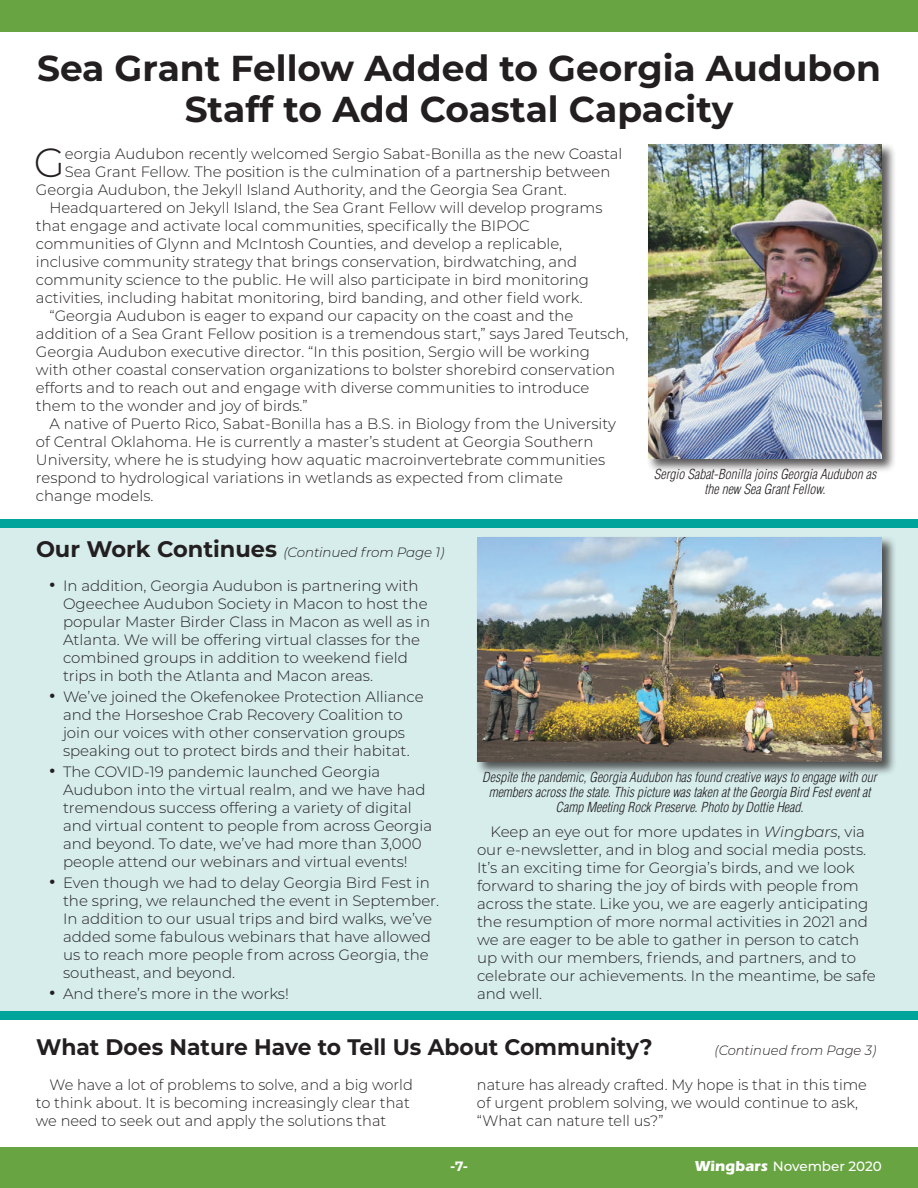
<style>
.page{position:relative;width:918px;height:1188px;background:#fff}
.page>*{position:absolute;margin:0;border:0;box-sizing:border-box;transform-origin:0 0}
.t1{font:300 40.65px "Montserrat";color:#231f20}
.t2{font:700 36px/40.5px "Montserrat";color:#231f20;text-align:center}
.t3{font:700 22.5px "Montserrat";color:#231f20}
.t4{font:300 15px/18px "Montserrat";color:#231f20}
.t5{font:italic 300 condensed 13.5px/15px "Helvetica";color:#231f20;text-align:center}
.t6{font:italic 300 13.5px "Montserrat";letter-spacing:-.01em;color:#231f20}
.t7{font:500 13.5px "Montserrat";color:#fff}
.t8{font:700 13.5px "Montserrat";color:#fff}
.s1{font-weight:700;font-style:normal;font-size:22.5px}
.s2{font-weight:800}
.s3{font-style:italic}
.s4{font-family:"Itc Eras";font-weight:700;font-size:15px}
</style>
<div class="page">
<div style="left:0;top:522px;width:918px;height:490px;background:#d6edeb"></div>
<div style="left:0;top:1148px;width:918px;height:40px;background:#69a442"></div>
<div style="left:0;top:0;width:918px;height:32px;background:#69a442"></div>
<div style="left:0;top:519px;width:918px;height:9px;background:#00a49a"></div>
<div style="left:0;top:1011px;width:918px;height:9px;background:#00a49a"></div>
<div style="left:475px;top:535px;width:422px;height:241px;background:#231f20;opacity:.75"></div>
<img style="left:477px;top:537px;width:405px;height:225px">
<div style="left:646px;top:142px;width:251px;height:332px;background:#231f20;opacity:.75"></div>
<img style="left:648px;top:144px;width:234px;height:315px">
<h2 class="t2" style="left:37px;top:47px;width:845px">Sea Grant Fellow Added to Georgia Audubon<br>Staff to Add Coastal Capacity</h2>
<h1 class="t1" style="left:34px;top:134px;width:33px">G</h1>
<p class="t4" style="left:65px;top:144px;width:559px">eorgia Audubon recently welcomed Sergio Sabat-Bonilla as the new Coastal</p>
<p class="t4" style="left:65px;top:162px;width:547px">Sea Grant Fellow. The position is the culmination of a partnership between</p>
<p class="t4" style="left:36px;top:180px;width:532px">Georgia Audubon, the Jekyll Island Authority, and the Georgia Sea Grant.</p>
<p class="t4" style="left:49px;top:198px;width:555px">Headquartered on Jekyll Island, the Sea Grant Fellow will develop programs</p>
<p class="t4" style="left:36px;top:216px;width:495px">that engage and activate local communities, specifically the BIPOC</p>
<p class="t4" style="left:36px;top:234px;width:528px">communities of Glynn and McIntosh Counties, and develop a replicable,</p>
<p class="t4" style="left:36px;top:252px;width:543px">inclusive community strategy that brings conservation, birdwatching, and</p>
<p class="t4" style="left:36px;top:270px;width:555px">community science to the public. He will also participate in bird monitoring</p>
<p class="t4" style="left:36px;top:288px;width:548px">activities, including habitat monitoring, bird banding, and other field work.</p>
<p class="t4" style="left:49px;top:306px;width:526px">“Georgia Audubon is eager to expand our capacity on the coast and the</p>
<p class="t4" style="left:36px;top:324px;width:594px">addition of a Sea Grant Fellow position is a tremendous start,” says Jared Teutsch,</p>
<p class="t4" style="left:36px;top:342px;width:555px">Georgia Audubon executive director. “In this position, Sergio will be working</p>
<p class="t4" style="left:36px;top:360px;width:581px">with other coastal conservation organizations to bolster shorebird conservation</p>
<p class="t4" style="left:36px;top:378px;width:555px">efforts and to reach out and engage with diverse communities to introduce</p>
<p class="t4" style="left:36px;top:396px;width:273px">them to the wonder and joy of birds.”</p>
<p class="t4" style="left:49px;top:414px;width:568px">A native of Puerto Rico, Sabat-Bonilla has a B.S. in Biology from the University</p>
<p class="t4" style="left:36px;top:432px;width:559px">of Central Oklahoma. He is currently a master’s student at Georgia Southern</p>
<p class="t4" style="left:36px;top:450px;width:571px">University, where he is studying how aquatic macroinvertebrate communities</p>
<p class="t4" style="left:36px;top:468px;width:529px">respond to hydrological variations in wetlands as expected from climate</p>
<p class="t4" style="left:36px;top:486px;width:119px">change models.</p>
<p class="t6" style="left:36px;top:543px;width:410px"><span class="s1">Our Work Continues</span> (Continued from Page 1)</p>
<p class="t4" style="left:63px;top:576px;width:369px;text-indent:-14px"><span class="s2">•</span> In addition, Georgia Audubon is partnering with Ogeechee Audubon Society in Macon to host the popular Master Birder Class in Macon as well as in Atlanta. We will be offering virtual classes for the combined groups in addition to weekend field trips in both the Atlanta and Macon areas.</p>
<p class="t4" style="left:50px;top:687px;width:376px;text-align:center"><span class="s2">•</span> We’ve joined the Okefenokee Protection Alliance and the Horseshoe Crab Recovery Coalition to<br>join our voices with other conservation groups speaking out to protect birds and their habitat.</p>
<p class="t4" style="left:63px;top:762px;width:371px;text-indent:-14px"><span class="s2">•</span> The COVID-19 pandemic launched Georgia Audubon into the virtual realm, and we have had tremendous success offering a variety of digital and virtual content to people from across Georgia and beyond. To date, we’ve had more than 3,000 people attend our webinars and virtual events!</p>
<p class="t4" style="left:63px;top:873px;width:378px;text-indent:-14px"><span class="s2">•</span> Even though we had to delay Georgia Bird Fest in the spring, we relaunched the event in September.<br>In addition to our usual trips and bird walks, we’ve added some fabulous webinars that have allowed us to reach more people from across Georgia, the southeast, and beyond.</p>
<p class="t4" style="left:50px;top:984px;width:241px"><span class="s2">•</span> And there’s more in the works!</p>
<p class="t5" style="left:654px;top:466px;width:224px">Sergio Sabat-Bonilla joins Georgia Audubon as the new Sea Grant Fellow.</p>
<p class="t5" style="left:482px;top:769px;width:396px">Despite the pandemic, Georgia Audubon has found creative ways to engage with our members across the state. This picture was taken at the Georgia Bird Fest event at<br>Camp Meeting Rock Preserve. Photo by Dottie Head.</p>
<p class="t4" style="left:477px;top:822px;width:400px;text-indent:14px">Keep an eye out for more updates in <span class="s3">Wingbars</span>, via our e-newsletter, and in blog and social media posts.<br>It’s an exciting time for Georgia’s birds, and we look forward to sharing the joy of birds with people from across the state. Like you, we are eagerly anticipating the resumption of more normal activities in 2021 and we are eager to be able to gather in person to catch up with our members, friends, and partners, and to celebrate our achievements. In the meantime, be safe and well.</p>
<h3 class="t3" style="left:36px;top:1031px;width:618px">What Does Nature Have to Tell Us About Community?</h3>
<p class="t6" style="left:714px;top:1041px;width:163px">(Continued from Page 3)</p>
<p class="t4" style="left:36px;top:1075px;width:378px;text-indent:14px">We have a lot of problems to solve, and a big world to think about. It is becoming increasingly clear that we need to seek out and apply the solutions that</p>
<p class="t4" style="left:477px;top:1075px;width:392px">nature has already crafted. My hope is that in this time of urgent problem solving, we would continue to ask, “What can nature tell us?”</p>
<p class="t8" style="left:450px;top:1157px;width:19px">-7-</p>
<p class="t7" style="left:695px;top:1157px;width:188px"><span class="s4">Wingbars</span> November 2020</p>
</div>
